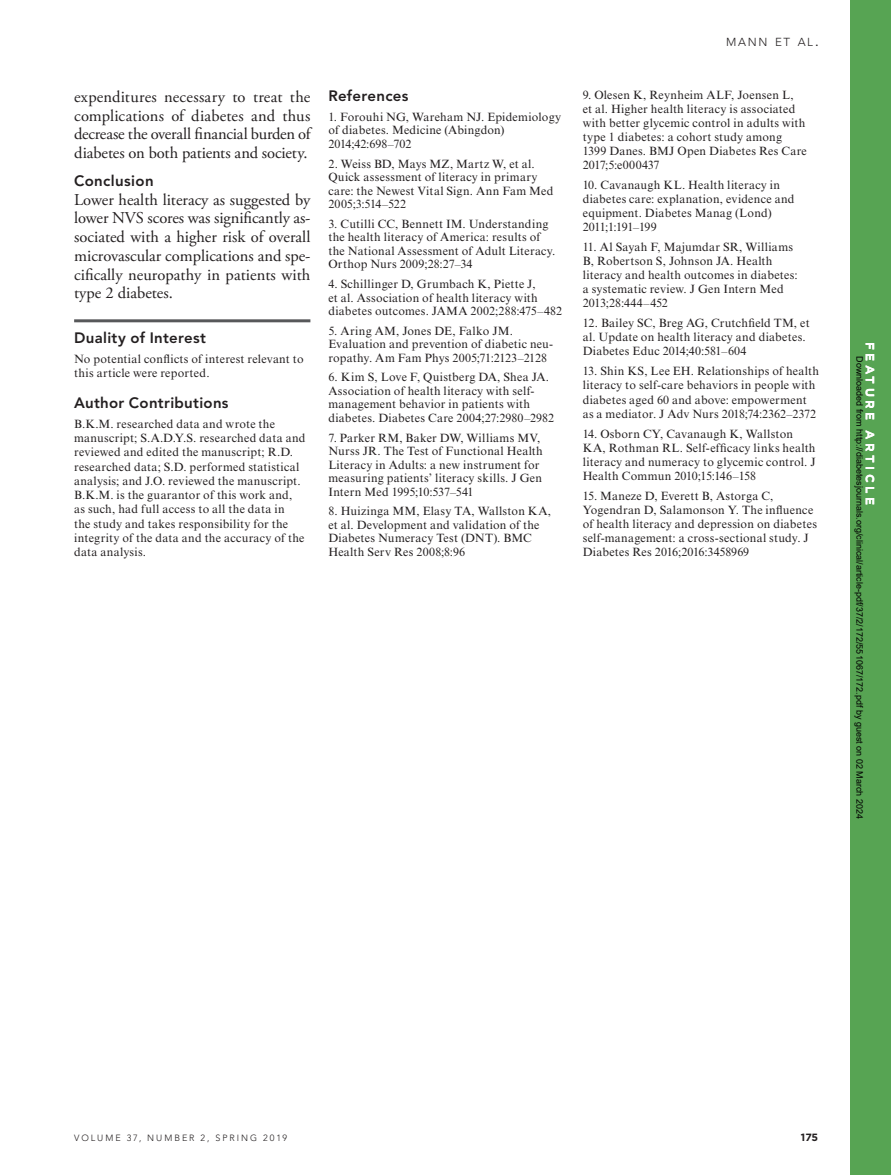
<style>
.page{position:relative;width:891px;height:1175px;background:#fff}
.page>*{position:absolute;margin:0;border:0;box-sizing:border-box;transform-origin:0 0}
.BODY_-_1st_PARA{font:16.5px/18.8px "Adobe Garamond Pro";letter-spacing:.005em;color:#231f20;text-align:justify}
.BODY_-_2nd_PARA{font:16.5px/18.8px "Adobe Garamond Pro";letter-spacing:-.01em;color:#231f20;text-align:justify}
.REF_HEAD_-_NO_RULE{font:800 15px "Avenir LT Std";letter-spacing:.02em;color:#231f20}
.REF_HEAD{font:800 15px "Avenir LT Std";letter-spacing:.02em;color:#231f20}
.H1_-_BOLD{font:800 15px "Avenir LT Std";letter-spacing:.025em;color:#231f20}
.REF_BODY{font:12px/14.1px "Times New Roman MT Std";letter-spacing:.02em;color:#231f20}
.t1{font:700 12px "Gotham";letter-spacing:.28em;color:#fff}
.t2{font:300 11.55px "Avenir LT Std";letter-spacing:.145em;color:#231f20}
.t3{font:700 10.5px "Gotham";color:#231f20}
.t4{font:9px "Arial";color:#000}
.t5{font:300 9px "Avenir LT Std";letter-spacing:.215em;color:#231f20}
.s1{font-size:16.5px}
</style>
<div class="page">
<div style="left:850px;top:0;width:41px;height:1174px;background:#57a453"></div>
<hr style="left:74px;top:319px;width:236px;height:3px;background:#57585a">
<p class="BODY_-_2nd_PARA" style="left:74px;top:88px;width:238px">expenditures necessary to treat the complications of diabetes and thus decrease the overall financial burden of diabetes on both patients and society.</p>
<p class="H1_-_BOLD" style="left:74px;top:172px;width:81px">Conclusion</p>
<p class="BODY_-_1st_PARA" style="left:74px;top:191px;width:238px">Lower health literacy as suggested by lower NVS scores was significantly as&shy;sociated with a higher risk of overall microvascular complications and spe&shy;cifically neuropathy in patients with type 2 diabetes.</p>
<p class="REF_HEAD" style="left:74px;top:328px;width:133px">Duality of Interest</p>
<p class="REF_BODY" style="left:74px;top:351px;width:231px">No potential conflicts of interest relevant to this article were reported.</p>
<p class="REF_HEAD_-_NO_RULE" style="left:74px;top:393px;width:156px">Author Contributions</p>
<p class="REF_BODY" style="left:74px;top:417px;width:233px">B.K.M. researched data and wrote the manuscript; S.A.D.Y.S. researched data and reviewed and edited the manuscript; R.D. researched data; S.D. performed statistical analysis; and J.O. reviewed the manuscript.<br>B.K.M. is the guarantor of this work and, as such, had full access to all the data in<br>the study and takes responsibility for the integrity of the data and the accuracy of the data analysis.</p>
<p class="REF_HEAD_-_NO_RULE" style="left:328px;top:87px;width:82px">References</p>
<p class="REF_BODY" style="left:328px;top:110px;width:234px;line-height:13.5px">1. Forouhi NG, Wareham NJ. Epidemiology of diabetes. Medicine (Abingdon)<br>2014;42:698–702</p>
<p class="REF_BODY" style="left:328px;top:157px;width:227px;line-height:13.5px">2. Weiss BD, Mays MZ, Martz W, et al.<br>Quick assessment of literacy in primary care: the Newest Vital Sign. Ann Fam Med<br>2005;3:514–522</p>
<p class="REF_BODY" style="left:328px;top:217px;width:229px;line-height:13.5px">3. Cutilli CC, Bennett IM. Understanding the health literacy of America: results of the National Assessment of Adult Literacy.<br>Orthop Nurs 2009;28:27–34</p>
<p class="REF_BODY" style="left:328px;top:277px;width:235px;line-height:13.5px">4. Schillinger D, Grumbach K, Piette J,<br>et al. Association of health literacy with diabetes outcomes. JAMA 2002;288:475–482</p>
<p class="REF_BODY" style="left:328px;top:324px;width:226px;line-height:13.5px">5. Aring AM, Jones DE, Falko JM.<br>Evaluation and prevention of diabetic neu&shy;ropathy. Am Fam Phys 2005;71:2123–2128</p>
<p class="REF_BODY" style="left:328px;top:370px;width:227px;line-height:13.5px">6. Kim S, Love F, Quistberg DA, Shea JA.<br>Association of health literacy with self&shy;management behavior in patients with diabetes. Diabetes Care 2004;27:2980–2982</p>
<p class="REF_BODY" style="left:328px;top:431px;width:216px;line-height:13.5px">7. Parker RM, Baker DW, Williams MV, Nurss JR. The Test of Functional Health Literacy in Adults: a new instrument for measuring patients’ literacy skills. J Gen Intern Med 1995;10:537–541</p>
<p class="REF_BODY" style="left:328px;top:504px;width:224px;line-height:13.5px">8. Huizinga MM, Elasy TA, Wallston KA, et al. Development and validation of the Diabetes Numeracy Test (DNT). BMC Health Serv Res 2008;8:96</p>
<p class="t2" style="left:726px;top:35px;width:94px">MANN ET AL<span class="s1">.</span></p>
<p class="REF_BODY" style="left:583px;top:88px;width:226px">9. Olesen K, Reynheim ALF, Joensen L,<br>et al. Higher health literacy is associated with better glycemic control in adults with type 1 diabetes: a cohort study among 1399 Danes. BMJ Open Diabetes Res Care 2017;5:e000437</p>
<p class="REF_BODY" style="left:583px;top:178px;width:213px">10. Cavanaugh KL. Health literacy in diabetes care: explanation, evidence and equipment. Diabetes Manag (Lond)<br>2011;1:191–199</p>
<p class="REF_BODY" style="left:583px;top:240px;width:216px">11. Al Sayah F, Majumdar SR, Williams B, Robertson S, Johnson JA. Health literacy and health outcomes in diabetes: a systematic review. J Gen Intern Med 2013;28:444–452</p>
<p class="REF_BODY" style="left:583px;top:316px;width:228px">12. Bailey SC, Breg AG, Crutchfield TM, et al. Update on health literacy and diabetes.<br>Diabetes Educ 2014;40:581–604</p>
<p class="REF_BODY" style="left:583px;top:364px;width:238px">13. Shin KS, Lee EH. Relationships of health literacy to self-care behaviors in people with diabetes aged 60 and above: empowerment as a mediator. J Adv Nurs 2018;74:2362–2372</p>
<p class="REF_BODY" style="left:583px;top:426px;width:235px">14. Osborn CY, Cavanaugh K, Wallston KA, Rothman RL. Self-efficacy links health literacy and numeracy to glycemic control. J Health Commun 2010;15:146–158</p>
<p class="REF_BODY" style="left:583px;top:488px;width:236px">15. Maneze D, Everett B, Astorga C, Yogendran D, Salamonson Y. The influence of health literacy and depression on diabetes self-management: a cross-sectional study. J Diabetes Res 2016;2016:3458969</p>
<p class="t1" style="left:878px;top:342px;width:164px;rotate:90deg">FEATURE ARTICLE</p>
<p class="t4" style="left:863px;top:356px;width:463px;rotate:90deg">Downloaded from http://diabetesjournals.org/clinical/article-pdf/37/2/172/551067/172.pdf by guest on 02 March 2024</p>
<p class="t5" style="left:74px;top:1132px;width:215px">VOLUME 37, NUMBER 2, SPRING 2019</p>
<p class="t3" style="left:801px;top:1130px;width:19px">175</p>
</div>
